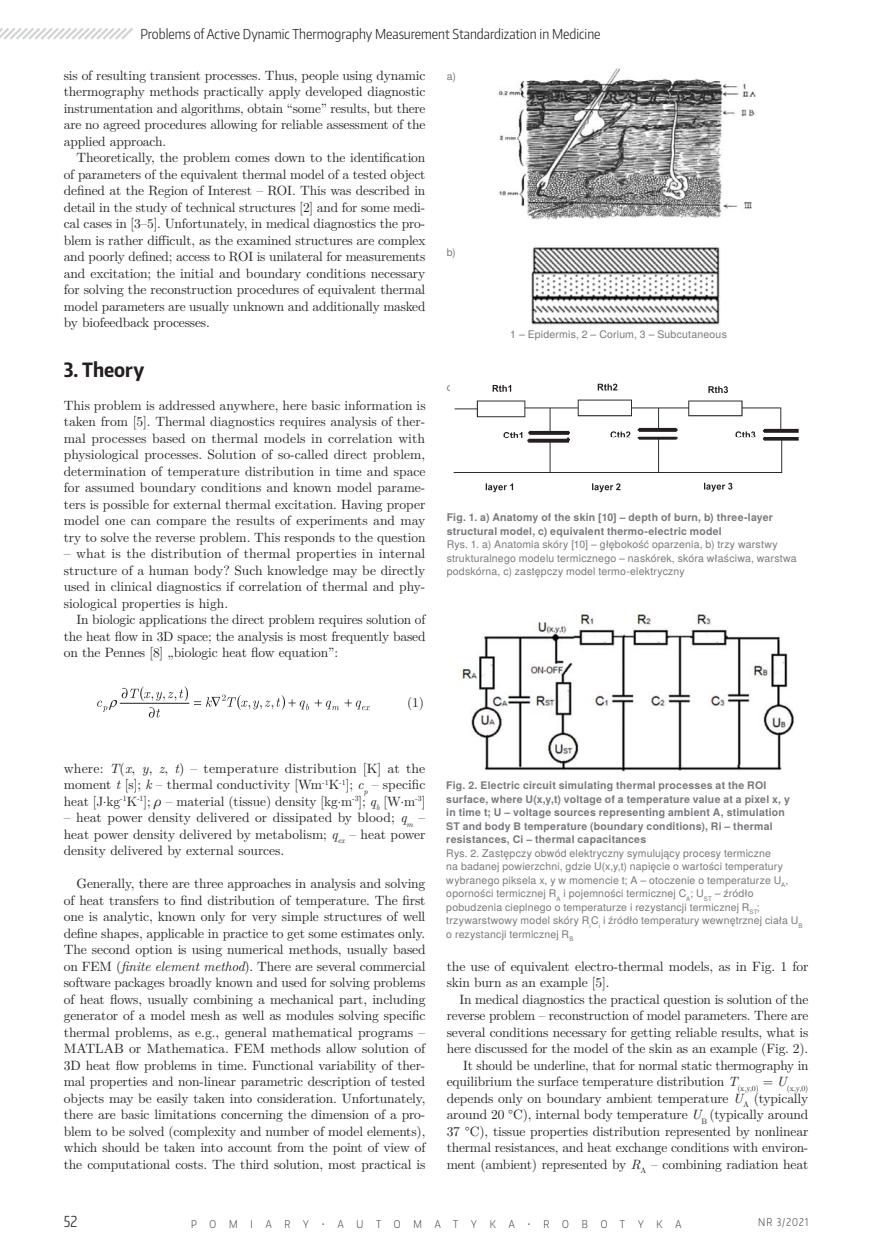
<style>
.page{position:relative;width:872px;height:1254px;background:#fff}
.page>*{position:absolute;margin:0;border:0;box-sizing:border-box;transform-origin:0 0}
.t1{font:300 15px "Encode Sans Condensed";color:#231f20}
.t2{font:13.5px/16.5px "LM Roman 10";letter-spacing:-.01em;color:#231f20;text-align:justify}
.t3{font:300 13.5px "Encode Sans Condensed";color:#231f20}
.t4{font:10.5px/13.5px "Te X Gyre Heros";letter-spacing:.015em;color:#77787b}
.t5{font:700 10.5px/13.5px "Te X Gyre Heros";letter-spacing:.025em;color:#77787b}
.t6{font:200 10.5px "Encode Sans Condensed";letter-spacing:1.225em;color:#231f20}
.s1{font-style:italic}
</style>
<div class="page">
<hr style="left:120px;top:703px;width:69px;height:1px;background:#231f20">
<svg style="left:315px;top:699px;width:55px;height:11px"></svg>
<svg style="left:194px;top:695px;width:115px;height:15px"></svg>
<svg style="left:97px;top:687px;width:91px;height:31px"></svg>
<img style="left:498px;top:68px;width:258px;height:152px">
<img style="left:454px;top:383px;width:345px;height:55px">
<img style="left:531px;top:247px;width:189px;height:78px">
<img style="left:461px;top:613px;width:333px;height:159px">
<svg style="left:0;top:28px;width:133px;height:12px"></svg>
<p class="t3" style="left:140px;top:28px;width:461px">Problems of Active Dynamic Thermography Measurement Standardization in Medicine</p>
<p class="t2" style="left:64px;top:68px;width:363px">sis of resulting transient processes. Thus, people using dynamic thermography methods practically apply developed diagnostic instrumentation and algorithms, obtain “some” results, but there are no agreed procedures allowing for reliable assessment of the applied approach.</p>
<p class="t2" style="left:64px;top:151px;width:363px;text-indent:13px">Theoretically, the problem comes down to the identification of parameters of the equivalent thermal model of a tested object defined at the Region of Interest – ROI. This was described in detail in the study of technical structures [2] and for some medi&shy;cal cases in [3–5]. Unfortunately, in medical diagnostics the pro&shy;blem is rather difficult, as the examined structures are complex and poorly defined; access to ROI is unilateral for measurements and excitation; the initial and boundary conditions necessary for solving the reconstruction procedures of equivalent thermal model parameters are usually unknown and additionally masked by biofeedback processes.</p>
<p class="t2" style="left:64px;top:398px;width:363px">This problem is addressed anywhere, here basic information is taken from [5]. Thermal diagnostics requires analysis of ther&shy;mal processes based on thermal models in correlation with physiological processes. Solution of so-called direct problem, determination of temperature distribution in time and space for assumed boundary conditions and known model parame&shy;ters is possible for external thermal excitation. Having proper model one can compare the results of experiments and may try to solve the reverse problem. This responds to the question</p>
<p class="t2" style="left:64px;top:547px;width:363px">– what is the distribution of thermal properties in internal structure of a human body? Such knowledge may be directly used in clinical diagnostics if correlation of thermal and phy&shy;siological properties is high.</p>
<p class="t2" style="left:64px;top:613px;width:363px;text-indent:13px">In biologic applications the direct problem requires solution of the heat flow in 3D space; the analysis is most frequently based on the Pennes [8] „biologic heat flow equation”:</p>
<p class="t2" style="left:407px;top:695px;width:18px">(1)</p>
<p class="t4" style="left:446px;top:71px;width:11px">a)</p>
<p class="t4" style="left:446px;top:246px;width:11px">b)</p>
<p class="t4" style="left:446px;top:381px;width:10px">c)</p>
<p class="t4" style="left:510px;top:329px;width:218px">1 – Epidermis, 2 – Corium, 3 – Subcutaneous</p>
<p class="t5" style="left:446px;top:511px;width:328px">Fig. 1. a) Anatomy of the skin [10] – depth of burn, b) three-layer structural model, c) equivalent thermo-electric model</p>
<p class="t4" style="left:446px;top:539px;width:351px">Rys. 1. a) Anatomia skóry [10] – głębokość oparzenia, b) trzy warstwy strukturalnego modelu termicznego – naskórek, skóra właściwa, warstwa podskórna, c) zastępczy model termo-elektryczny</p>
<p class="t2" style="left:64px;top:761px;width:363px">where: <span class="s1">T</span>(<span class="s1">x</span>, <span class="s1">y</span>, <span class="s1">z</span>, <span class="s1">t</span>) – temperature distribution [K] at the moment <span class="s1">t</span> [s]; <span class="s1">k</span> – thermal conductivity [Wm<sup>-1</sup>K<sup>-1</sup>]; <span class="s1">c</span><sub>p</sub> – specific heat [J⋅kg<sup>-1</sup>K<sup>-1</sup>]; – material (tissue) density [kg⋅m<sup>-3</sup>]; <span class="s1">q</span><sub>b</sub> [W⋅m<sup>-3</sup>]</p>
<p class="t2" style="left:64px;top:811px;width:363px">– heat power density delivered or dissipated by blood; <span class="s1">q</span><sub>m</sub> – heat power density delivered by metabolism; <span class="s1">q</span><sub>ex</sub> – heat power density delivered by external sources.</p>
<p class="t2" style="left:64px;top:877px;width:363px;text-indent:13px">Generally, there are three approaches in analysis and solving of heat transfers to find distribution of temperature. The first one is analytic, known only for very simple structures of well define shapes, applicable in practice to get some estimates only.<br>The second option is using numerical methods, usually based on FEM (<span class="s1">finite element method</span>). There are several commercial software packages broadly known and used for solving problems of heat flows, usually combining a mechanical part, including generator of a model mesh as well as modules solving specific thermal problems, as e.g., general mathematical programs – MATLAB or Mathematica. FEM methods allow solution of 3D heat flow problems in time. Functional variability of ther&shy;mal properties and non-linear parametric description of tested objects may be easily taken into consideration. Unfortunately, there are basic limitations concerning the dimension of a pro&shy;blem to be solved (complexity and number of model elements), which should be taken into account from the point of view of the computational costs. The third solution, most practical is</p>
<p class="t5" style="left:446px;top:779px;width:345px">Fig. 2. Electric circuit simulating thermal processes at the ROI surface, where U(x,y,t) voltage of a temperature value at a pixel x, y in time t; U – voltage sources representing ambient A, stimulation ST and body B temperature (boundary conditions), Ri – thermal resistances, Ci – thermal capacitances</p>
<p class="t4" style="left:446px;top:847px;width:358px">Rys. 2. Zastępczy obwód elektryczny symulujący procesy termiczne<br>na badanej powierzchni, gdzie U(x,y,t) napięcie o wartości temperatury wybranego piksela x, y w momencie t; A – otoczenie o temperaturze U<sub>A</sub>, oporności termicznej R<sub>A</sub> i pojemności termicznej C<sub>A</sub>; U<sub>ST</sub> – źródło pobudzenia cieplnego o temperaturze i rezystancji termicznej R<sub>ST</sub>; trzywarstwowy model skóry R<sub>i</sub>C<sub>i</sub> i źródło temperatury wewnętrznej ciała U<sub>B </sub>o rezystancji termicznej R<sub>B</sub></p>
<p class="t2" style="left:446px;top:959px;width:363px">the use of equivalent electro-thermal models, as in Fig. 1 for skin burn as an example [5].</p>
<p class="t2" style="left:446px;top:992px;width:363px;text-align:right">In medical diagnostics the practical question is solution of the reverse problem – reconstruction of model parameters. There are several conditions necessary for getting reliable results, what is here discussed for the model of the skin as an example (Fig. 2).<br>It should be underline, that for normal static thermography in equilibrium the surface temperature distribution <span class="s1">T</span><sub>(x,y,0)</sub> = <span class="s1">U</span><sub>(x,y,0) </sub>depends only on boundary ambient temperature <span class="s1">U</span><sub>A</sub> (typically around 20 °C), internal body temperature <span class="s1">U</span><sub>B</sub> (typically around 37 °C), tissue properties distribution represented by nonlinear thermal resistances, and heat exchange conditions with environ&shy;ment (ambient) represented by <span class="s1">R</span><sub>A</sub> – combining radiation heat</p>
<p class="t1" style="left:64px;top:1215px;width:15px">52</p>
<p class="t6" style="left:191px;top:1220px;width:492px">POMIARY•AUTOMATYKA•ROBOTYKA</p>
<p class="t6" style="left:758px;top:1218px;width:52px">NR 3/2021</p>
</div>
